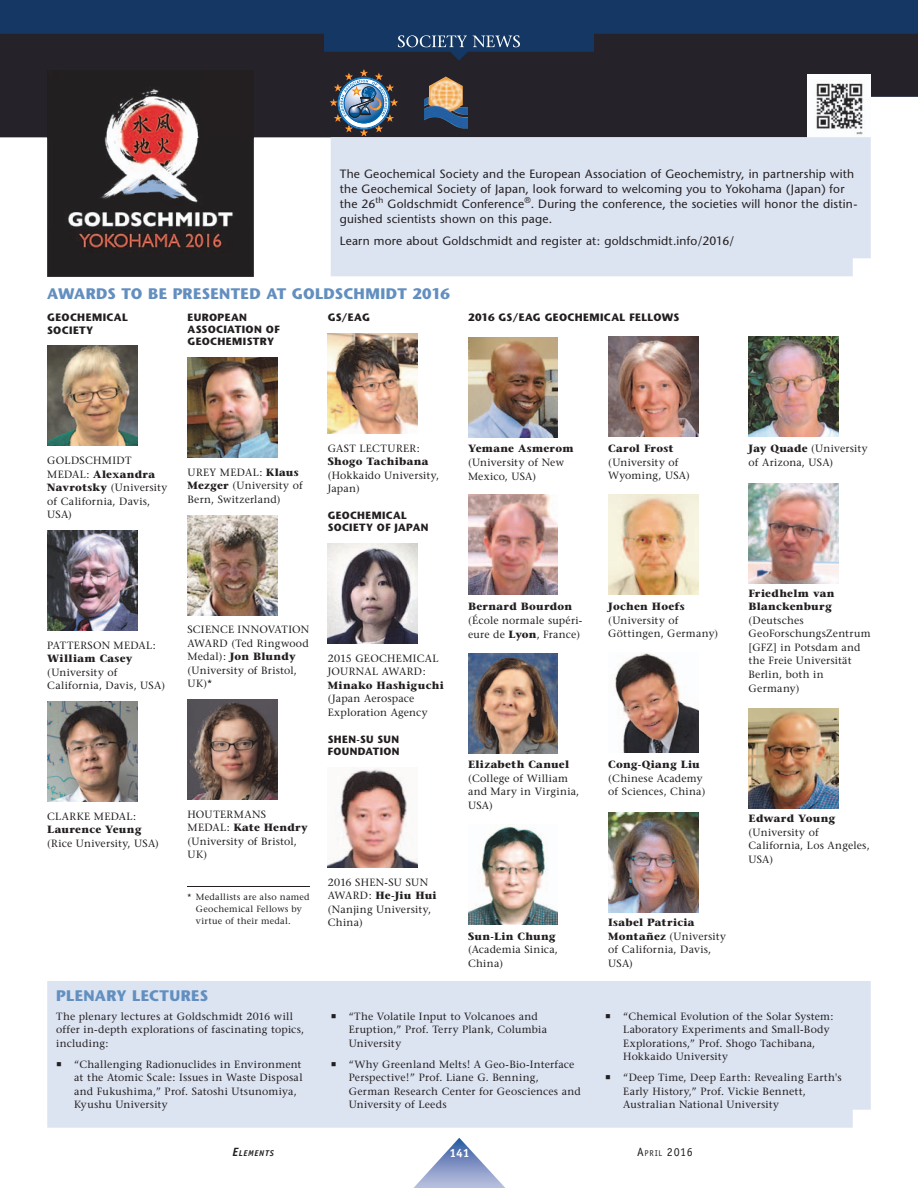
<style>
.page{position:relative;width:918px;height:1188px;background:#fff}
.page>*{position:absolute;margin:0;border:0;box-sizing:border-box;transform-origin:0 0}
.t1{font:700 15.3px "Stone Sans";letter-spacing:.02em;color:#628fc0}
.t2{font:12px/15px "Stone Sans";letter-spacing:.015em;color:#231f20}
.t3{font:12px "Officina Sans";color:#231f20}
.t4{font:700 12px "Officina Sans";color:#fff}
.t5{font:700 10.65px/12.3px "Stone Sans";letter-spacing:.035em;color:#231f20}
.t6{font:10.5px/13.5px "Stone Serif";letter-spacing:.02em;color:#231f20}
.t7{font:700 10.5px/13.5px "Stone Serif";letter-spacing:.025em;color:#231f20}
.t8{font:700 10.5px/12px "Stone Sans";letter-spacing:.035em;color:#231f20}
.t9{font:10.5px "Stone Serif";letter-spacing:.045em;color:#231f20}
.t10{font:9px/12px "Stone Serif";letter-spacing:.03em;color:#231f20}
.t11{font:italic 700 8.4px "Officina Sans";letter-spacing:.08em;color:#231f20}
.s1{font-weight:700}
.s2{font-size:12px}
.s3{font-size:8.4px}
</style>
<div class="page">
<div style="left:0;top:61px;width:918px;height:76px;background:#252229"></div>
<img style="left:47px;top:346px;width:90px;height:100px">
<img style="left:47px;top:531px;width:90px;height:100px">
<img style="left:47px;top:701px;width:90px;height:100px">
<img style="left:188px;top:357px;width:90px;height:101px">
<img style="left:188px;top:515px;width:90px;height:100px">
<img style="left:188px;top:700px;width:90px;height:100px">
<img style="left:328px;top:334px;width:90px;height:100px">
<img style="left:328px;top:544px;width:90px;height:100px">
<img style="left:328px;top:768px;width:90px;height:100px">
<img style="left:468px;top:337px;width:90px;height:101px">
<img style="left:468px;top:495px;width:90px;height:100px">
<img style="left:468px;top:654px;width:90px;height:100px">
<img style="left:468px;top:826px;width:90px;height:99px">
<img style="left:608px;top:337px;width:90px;height:100px">
<img style="left:608px;top:495px;width:90px;height:100px">
<img style="left:614px;top:653px;width:84px;height:100px">
<img style="left:608px;top:812px;width:90px;height:100px">
<img style="left:748px;top:337px;width:90px;height:100px">
<img style="left:748px;top:483px;width:90px;height:100px">
<img style="left:748px;top:708px;width:90px;height:100px">
<img style="left:808px;top:74px;width:63px;height:63px">
<hr style="left:188px;top:886px;width:122px;height:1px;background:#231f20">
<img style="left:47px;top:70px;width:206px;height:206px">
<div style="left:331px;top:137px;width:540px;height:139px;background:#dce3f1"></div>
<svg style="left:331px;top:70px;width:66px;height:65px;background:#5a6674"></svg>
<img style="left:444px;top:108px;width:24px;height:21px">
<div style="left:47px;top:981px;width:824px;height:147px;background:#dce3f1"></div>
<svg style="left:0;top:0;width:918px;height:61px;background:#1a2f4d"></svg>
<svg style="left:398px;top:35px;width:122px;height:12px"></svg>
<svg style="left:413px;top:1138px;width:92px;height:50px"></svg>
<svg style="left:57px;top:1062px;width:4px;height:4px"></svg>
<svg style="left:332px;top:1014px;width:4px;height:4px"></svg>
<svg style="left:332px;top:1062px;width:4px;height:4px"></svg>
<svg style="left:606px;top:1014px;width:4px;height:4px"></svg>
<svg style="left:606px;top:1075px;width:4px;height:4px"></svg>
<p class="t2" style="left:340px;top:167px;width:519px">The Geochemical Society and the European Association of Geochemistry, in partnership with the Geochemical Society of Japan, look forward to welcoming you to Yokohama (Japan) for the 26<sup>th</sup> Goldschmidt Conference<sup>®</sup>. During the conference, the societies will honor the distin&shy;guished scientists shown on this page.</p>
<p class="t2" style="left:340px;top:234px;width:396px">Learn more about Goldschmidt and register at: goldschmidt.info/2016/</p>
<h1 class="t1" style="left:47px;top:287px;width:404px">AWARDS TO BE PRESENTED AT GOLDSCHMIDT 2016</h1>
<p class="t5" style="left:47px;top:313px;width:82px">GEOCHEMICAL<br>SOCIETY</p>
<p class="t5" style="left:328px;top:313px;width:44px">GS/EAG</p>
<p class="t8" style="left:187px;top:313px;width:94px">EUROPEAN<br>ASSOCIATION OF<br>GEOCHEMISTRY</p>
<p class="t5" style="left:468px;top:313px;width:213px">2016 GS/EAG GEOCHEMICAL FELLOWS</p>
<p class="t6" style="left:47px;top:455px;width:122px">GOLDSCHMIDT<br>MEDAL: <span class="s1">Alexandra<br>Navrotsky</span> (University of California, Davis,<br>USA)</p>
<p class="t6" style="left:188px;top:466px;width:117px">UREY MEDAL: <span class="s1">Klaus<br>Mezger</span> (University of<br>Bern, Switzerland)</p>
<p class="t6" style="left:328px;top:443px;width:94px">GAST LECTURER:</p>
<p class="t7" style="left:328px;top:456px;width:102px">Shogo Tachibana</p>
<p class="t6" style="left:328px;top:470px;width:113px">(Hokkaido University,<br>Japan)</p>
<p class="t8" style="left:328px;top:511px;width:102px">GEOCHEMICAL<br>SOCIETY OF JAPAN</p>
<p class="t7" style="left:468px;top:443px;width:107px">Yemane Asmerom</p>
<p class="t6" style="left:468px;top:456px;width:98px">(University of New<br>Mexico, USA)</p>
<p class="t6" style="left:47px;top:639px;width:110px">PATTERSON MEDAL:</p>
<p class="t7" style="left:47px;top:653px;width:87px">William Casey</p>
<p class="t6" style="left:47px;top:666px;width:119px">(University of<br>California, Davis, USA)</p>
<p class="t9" style="left:47px;top:812px;width:90px">CLARKE MEDAL:</p>
<p class="t7" style="left:47px;top:824px;width:96px">Laurence Yeung</p>
<p class="t6" style="left:47px;top:837px;width:113px">(Rice University, USA)</p>
<p class="t6" style="left:187px;top:624px;width:123px">SCIENCE INNOVATION<br>AWARD (Ted Ringwood<br>Medal): <span class="s1">Jon Blundy </span>(University of Bristol,<br>UK)*</p>
<p class="t6" style="left:328px;top:653px;width:112px">2015 GEOCHEMICAL<br>JOURNAL AWARD:</p>
<p class="t7" style="left:328px;top:680px;width:118px">Minako Hashiguchi</p>
<p class="t6" style="left:328px;top:693px;width:101px">(Japan Aerospace<br>Exploration Agency</p>
<p class="t8" style="left:328px;top:734px;width:73px">SHEN-SU SUN<br>FOUNDATION</p>
<p class="t6" style="left:188px;top:808px;width:122px">HOUTERMANS<br>MEDAL: <span class="s1">Kate Hendry </span>(University of Bristol,<br>UK)</p>
<p class="t10" style="left:196px;top:892px;width:115px;text-indent:-8px">* Medallists are also named<br>Geochemical Fellows by virtue of their medal.</p>
<p class="t6" style="left:328px;top:876px;width:111px">2016 SHEN-SU SUN<br>AWARD: <span class="s1">He-Jiu Hui </span>(Nanjing University,<br>China)</p>
<p class="t7" style="left:468px;top:601px;width:106px">Bernard Bourdon</p>
<p class="t6" style="left:468px;top:614px;width:116px">(École normale supéri&shy;eure de <span class="s1">Lyon</span>, France)</p>
<p class="t7" style="left:468px;top:759px;width:103px">Elizabeth Canuel</p>
<p class="t6" style="left:468px;top:772px;width:113px">(College of William and Mary in Virginia,<br>USA)</p>
<p class="t7" style="left:468px;top:930px;width:89px">Sun-Lin Chung</p>
<p class="t6" style="left:468px;top:944px;width:91px">(Academia Sinica,<br>China)</p>
<p class="t7" style="left:608px;top:443px;width:67px">Carol Frost</p>
<p class="t6" style="left:608px;top:456px;width:83px">(University of<br>Wyoming, USA)</p>
<p class="t6" style="left:748px;top:443px;width:121px"><span class="s1">Jay Quade</span> (University of Arizona, USA)</p>
<p class="t7" style="left:608px;top:601px;width:78px">Jochen Hoefs</p>
<p class="t6" style="left:608px;top:614px;width:111px">(University of<br>Göttingen, Germany)</p>
<p class="t7" style="left:748px;top:587px;width:88px">Friedhelm van<br>Blanckenburg</p>
<p class="t6" style="left:748px;top:614px;width:124px">(Deutsches<br>GeoForschungsZentrum [GFZ] in Potsdam and the Freie Universität<br>Berlin, both in<br>Germany)</p>
<p class="t7" style="left:608px;top:759px;width:93px">Cong-Qiang Liu</p>
<p class="t6" style="left:608px;top:772px;width:99px">(Chinese Academy of Sciences, China)</p>
<p class="t6" style="left:608px;top:917px;width:119px"><span class="s1">Isabel Patricia<br>Montañez</span> (University of California, Davis,<br>USA)</p>
<p class="t7" style="left:748px;top:813px;width:88px">Edward Young</p>
<p class="t6" style="left:748px;top:826px;width:123px">(University of<br>California, Los Angeles,<br>USA)</p>
<h1 class="t1" style="left:56px;top:990px;width:153px">PLENARY LECTURES</h1>
<p class="t6" style="left:56px;top:1010px;width:249px">The plenary lectures at Goldschmidt 2016 will offer in-depth explorations of fascinating topics, including:</p>
<p class="t6" style="left:74px;top:1058px;width:230px">“Challenging Radionuclides in Environment at the Atomic Scale: Issues in Waste Disposal and Fukushima,” Prof. Satoshi Utsunomiya, Kyushu University</p>
<p class="t6" style="left:349px;top:1010px;width:200px">“The Volatile Input to Volcanoes and<br>Eruption,” Prof. Terry Plank, Columbia<br>University</p>
<p class="t6" style="left:349px;top:1058px;width:234px">“Why Greenland Melts! A Geo-Bio-Interface Perspective!” Prof. Liane G. Benning, German Research Center for Geosciences and University of Leeds</p>
<p class="t6" style="left:623px;top:1010px;width:212px">“Chemical Evolution of the Solar System:<br>Laboratory Experiments and Small-Body Explorations,” Prof. Shogo Tachibana, Hokkaido University</p>
<p class="t6" style="left:623px;top:1072px;width:220px">“Deep Time, Deep Earth: Revealing Earth's<br>Early History,” Prof. Vickie Bennett,<br>Australian National University</p>
<p class="t11" style="left:232px;top:1150px;width:43px"><span class="s2">E</span>LEMENTS</p>
<p class="t4" style="left:449px;top:1149px;width:22px">141</p>
<p class="t3" style="left:637px;top:1147px;width:57px">A<span class="s3">PRIL</span> 2016</p>
</div>
